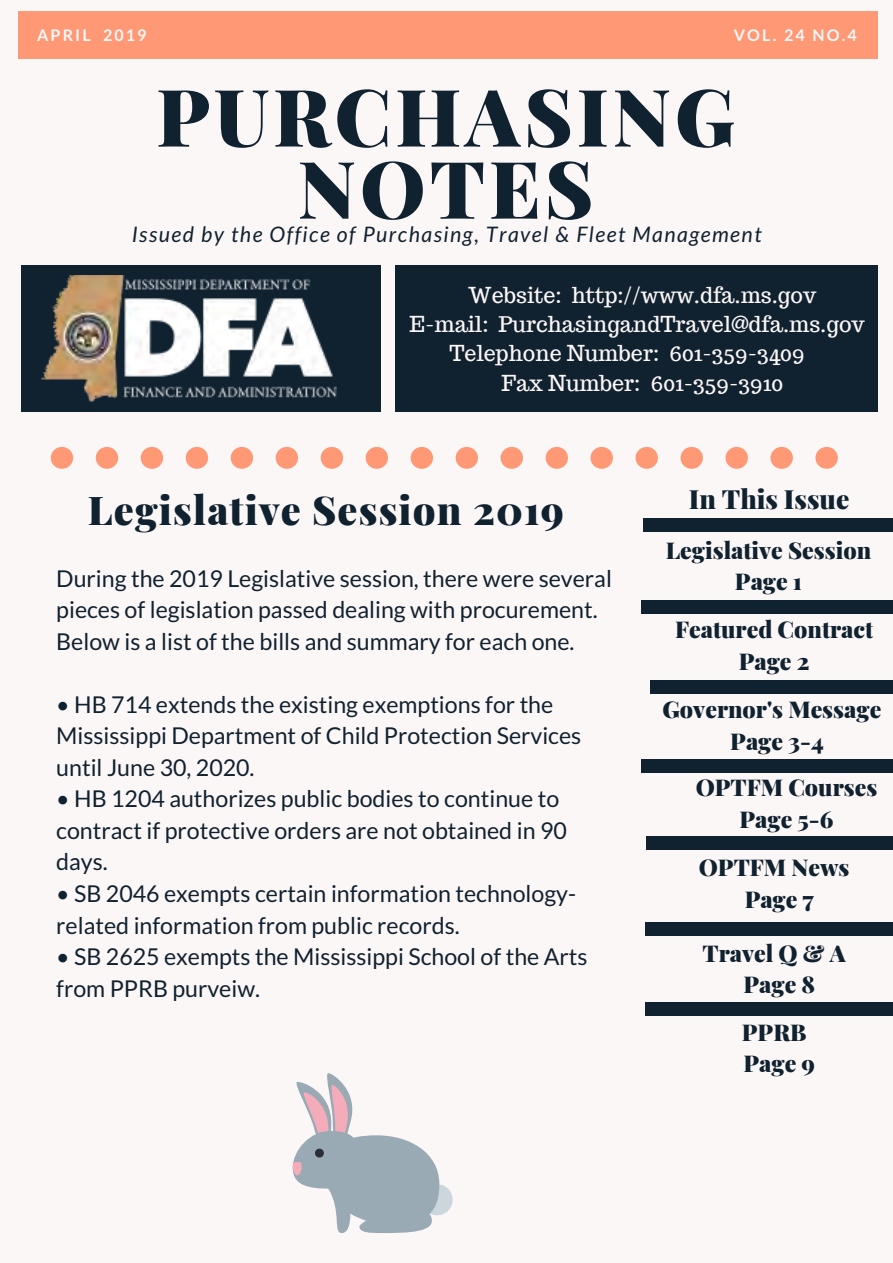
<style>
.page{position:relative;width:893px;height:1263px;background:#fcf7f7}
.page>*{position:absolute;margin:0;border:0;box-sizing:border-box;transform-origin:0 0}
.t1{font:900 79.5px "Playfair Display";letter-spacing:.05em;color:#10212f}
.t2{font:900 39.75px "Playfair Display";letter-spacing:.03em;color:#10212f}
.t3{font:900 26.55px "Playfair Display";color:#10212f}
.t4{font:23.25px/31.5px "Lato";color:#10212f}
.t5{font:900 23.25px/31.5px "Playfair Display";color:#10212f;text-align:center}
.t6{font:21.45px "Trocchi";color:#fcf7f7}
.t7{font:italic 21.3px "Lato";letter-spacing:.07em;color:#10212f}
.t8{font:700 16.05px "Lato";letter-spacing:.13em;color:#fcf7f7}
</style>
<div class="page">
<div style="left:18px;top:11px;width:859px;height:48px;background:#ff9875"></div>
<div style="left:21px;top:266px;width:857px;height:146px;background:#10212f"></div>
<img style="left:41px;top:276px;width:296px;height:126px">
<div style="left:276px;top:447px;width:22px;height:21px;background:#ff9875;border-radius:50%"></div>
<div style="left:321px;top:447px;width:22px;height:21px;background:#ff9875;border-radius:50%"></div>
<div style="left:231px;top:447px;width:22px;height:21px;background:#ff9875;border-radius:50%"></div>
<div style="left:411px;top:447px;width:22px;height:21px;background:#ff9875;border-radius:50%"></div>
<svg style="left:51px;top:447px;width:22px;height:21px"></svg>
<div style="left:456px;top:447px;width:22px;height:21px;background:#ff9875;border-radius:50%"></div>
<div style="left:96px;top:447px;width:22px;height:21px;background:#ff9875;border-radius:50%"></div>
<div style="left:141px;top:447px;width:22px;height:21px;background:#ff9875;border-radius:50%"></div>
<div style="left:186px;top:447px;width:22px;height:21px;background:#ff9875;border-radius:50%"></div>
<div style="left:366px;top:447px;width:22px;height:21px;background:#ff9875;border-radius:50%"></div>
<div style="left:725px;top:447px;width:23px;height:21px;background:#ff9875;border-radius:50%"></div>
<div style="left:770px;top:447px;width:23px;height:21px;background:#ff9875;border-radius:50%"></div>
<div style="left:815px;top:447px;width:23px;height:21px;background:#ff9875;border-radius:50%"></div>
<div style="left:680px;top:447px;width:23px;height:21px;background:#ff9875;border-radius:50%"></div>
<div style="left:546px;top:447px;width:22px;height:21px;background:#ff9875;border-radius:50%"></div>
<div style="left:590px;top:447px;width:23px;height:21px;background:#ff9875;border-radius:50%"></div>
<div style="left:501px;top:447px;width:22px;height:21px;background:#ff9875;border-radius:50%"></div>
<div style="left:635px;top:447px;width:23px;height:21px;background:#ff9875;border-radius:50%"></div>
<div style="left:643px;top:518px;width:250px;height:13px;background:#10212f"></div>
<div style="left:642px;top:600px;width:251px;height:14px;background:#10212f"></div>
<div style="left:650px;top:680px;width:243px;height:14px;background:#10212f"></div>
<div style="left:645px;top:922px;width:248px;height:14px;background:#10212f"></div>
<div style="left:382px;top:265px;width:13px;height:148px;background:#fcf7f7"></div>
<div style="left:641px;top:759px;width:252px;height:13px;background:#10212f"></div>
<div style="left:645px;top:1002px;width:248px;height:14px;background:#10212f"></div>
<div style="left:646px;top:837px;width:247px;height:13px;background:#10212f"></div>
<svg style="left:293px;top:1073px;width:160px;height:160px"></svg>
<p class="t8" style="left:37px;top:25px;width:111px">APRIL 2019</p>
<p class="t8" style="left:734px;top:25px;width:125px">VOL. 24 NO.4</p>
<h1 class="t1" style="left:156px;top:61px;width:580px">PURCHASING</h1>
<h1 class="t1" style="left:298px;top:133px;width:297px">NOTES</h1>
<p class="t7" style="left:132px;top:221px;width:631px">Issued by the Office of Purchasing, Travel &amp; Fleet Management</p>
<p class="t6" style="left:468px;top:281px;width:349px">Website: http://www.dfa.ms.gov</p>
<p class="t6" style="left:410px;top:310px;width:457px">E-mail: PurchasingandTravel@dfa.ms.gov</p>
<p class="t6" style="left:449px;top:340px;width:357px">Telephone Number: 601-359-3409</p>
<p class="t6" style="left:501px;top:369px;width:283px">Fax Number: 601-359-3910</p>
<h2 class="t2" style="left:88px;top:482px;width:478px">Legislative Session 2019</h2>
<p class="t4" style="left:56px;top:562px;width:557px">During the 2019 Legislative session, there were several pieces of legislation passed dealing with procurement.<br>Below is a list of the bills and summary for each one.</p>
<p class="t4" style="left:56px;top:688px;width:527px">• HB 714 extends the existing exemptions for the<br>Mississippi Department of Child Protection Services until June 30, 2020.</p>
<p class="t4" style="left:56px;top:783px;width:512px">• HB 1204 authorizes public bodies to continue to contract if protective orders are not obtained in 90 days.</p>
<p class="t4" style="left:56px;top:877px;width:521px">• SB 2046 exempts certain information technology&shy;related information from public records.</p>
<p class="t4" style="left:56px;top:940px;width:533px">• SB 2625 exempts the Mississippi School of the Arts from PPRB purveiw.</p>
<p class="t3" style="left:689px;top:480px;width:162px">In This Issue</p>
<p class="t5" style="left:666px;top:533px;width:207px">Legislative Session<br>Page 1</p>
<p class="t5" style="left:675px;top:613px;width:200px">Featured Contract<br>Page 2</p>
<p class="t5" style="left:662px;top:693px;width:220px">Governor's Message<br>Page 3-4</p>
<p class="t5" style="left:696px;top:771px;width:183px">OPTFM Courses<br>Page 5-6</p>
<p class="t5" style="left:699px;top:851px;width:152px">OPTFM News<br>Page 7</p>
<p class="t5" style="left:702px;top:936px;width:145px">Travel Q &amp; A<br>Page 8</p>
<p class="t5" style="left:742px;top:1015px;width:75px;text-align:left">PPRB<br>Page 9</p>
</div>
